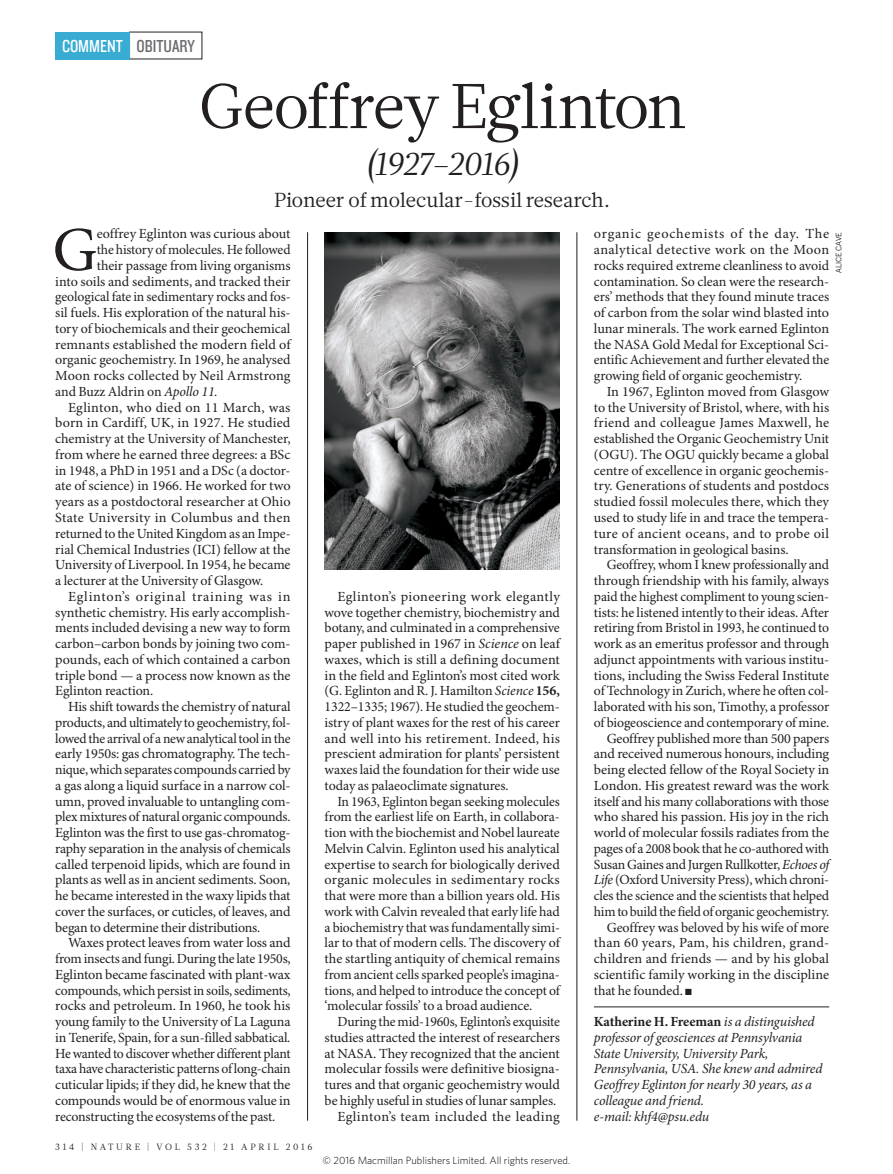
<style>
.page{position:relative;width:893px;height:1174px;background:#fff}
.page>*{position:absolute;margin:0;border:0;box-sizing:border-box;transform-origin:0 0}
.HEAD_42{font:63px "Glosa Math";letter-spacing:-.025em;color:#231f20}
.BODY_DROP_CAP{font:62.4px "Minion Pro";color:#231f20}
.OBIT_DATES{font:italic 31.5px "Glosa Math";letter-spacing:-.04em;color:#231f20}
.OBIT_INTRO{font:20.25px "Glosa Math";color:#231f20}
.t1{font:18px "Knockout 29 Junior Ltweight";color:#6c6d70}
.BODY_INDENT{font:13.95px/15.8px "Minion Pro";letter-spacing:-.01em;color:#231f20;text-align:justify}
.BODY_DROP_CAP-2{font:13.95px "Minion Pro";letter-spacing:-.005em;color:#231f20}
.AUTHOR_DETAILS{font:italic 13.95px/15.8px "Minion Pro";letter-spacing:-.015em;color:#231f20}
.BODY_INDENT-2{font:13.95px "Minion Pro";letter-spacing:.03em;color:#231f20}
.EMAIL{font:italic 13.95px "Minion Pro";letter-spacing:-.01em;color:#231f20}
.t2{font:300 10.5px "Whitney";color:#000}
.t3{font:9px "Glosa Math";letter-spacing:.3em;color:#231f20}
.PIC_CREDIT{font:7.5px "News Gothic MTOT";color:#231f20}
.s1{color:#fff}
.s2{font-style:italic}
.s3{font-weight:700}
.s4{font-weight:700;font-style:normal}
</style>
<div class="page">
<hr style="left:594px;top:1006px;width:235px;height:1px;background:#231f20">
<img style="left:325px;top:232px;width:235px;height:337px">
<hr style="left:577px;top:232px;width:1px;height:888px;background:#231f20">
<hr style="left:307px;top:232px;width:1px;height:888px;background:#231f20">
<div style="left:55px;top:32px;width:75px;height:27px;background:#38acd2"></div>
<p class="t1" style="left:62px;top:34px;width:134px"><span class="s1">COMMENT</span> OBITUARY</p>
<p class="HEAD_42" style="left:199px;top:65px;width:488px">Geoffrey Eglinton</p>
<p class="OBIT_DATES" style="left:365px;top:144px;width:156px">(1927–2016)</p>
<p class="OBIT_INTRO" style="left:274px;top:186px;width:338px">Pioneer of molecular-fossil research.</p>
<p class="BODY_DROP_CAP" style="left:53px;top:213px;width:46px">G</p>
<p class="BODY_DROP_CAP-2" style="left:97px;top:225px;width:195px">eoffrey Eglinton was curious about</p>
<p class="BODY_DROP_CAP-2" style="left:97px;top:241px;width:195px">the history of molecules. He followed</p>
<p class="BODY_DROP_CAP-2" style="left:97px;top:257px;width:195px">their passage from living organisms</p>
<p class="BODY_DROP_CAP-2" style="left:55px;top:273px;width:237px">into soils and sediments, and tracked their</p>
<p class="BODY_DROP_CAP-2" style="left:55px;top:288px;width:237px">geological fate in sedimentary rocks and fos-</p>
<p class="BODY_DROP_CAP-2" style="left:55px;top:304px;width:237px">sil fuels. His exploration of the natural his-</p>
<p class="BODY_DROP_CAP-2" style="left:55px;top:320px;width:237px">tory of biochemicals and their geochemical</p>
<p class="BODY_DROP_CAP-2" style="left:55px;top:336px;width:237px">remnants established the modern field of</p>
<p class="BODY_DROP_CAP-2" style="left:55px;top:351px;width:237px">organic geochemistry. In 1969, he analysed</p>
<p class="BODY_DROP_CAP-2" style="left:55px;top:367px;width:237px">Moon rocks collected by Neil Armstrong</p>
<p class="BODY_DROP_CAP-2" style="left:55px;top:383px;width:164px">and Buzz Aldrin on <span class="s2">Apollo 11.</span></p>
<p class="BODY_INDENT" style="left:55px;top:400px;width:237px;text-indent:13px">Eglinton, who died on 11 March, was born in Cardiff, UK, in 1927. He studied chemistry at the University of Manchester, from where he earned three degrees: a BSc in 1948, a PhD in 1951 and a DSc (a doctor&shy;ate of science) in 1966. He worked for two years as a postdoctoral researcher at Ohio State University in Columbus and then returned to the United Kingdom as an Impe&shy;rial Chemical Industries (ICI) fellow at the University of Liverpool. In 1954, he became a lecturer at the University of Glasgow.</p>
<p class="BODY_INDENT" style="left:55px;top:589px;width:237px;text-indent:13px">Eglinton’s original training was in synthetic chemistry. His early accomplish&shy;ments included devising a new way to form carbon–carbon bonds by joining two com&shy;pounds, each of which contained a carbon triple bond — a process now known as the Eglinton reaction.</p>
<p class="BODY_INDENT" style="left:55px;top:699px;width:237px;text-indent:13px">His shift towards the chemistry of natural products, and ultimately to geochemistry, fol&shy;lowed the arrival of a new analytical tool in the early 1950s: gas chromatography. The tech&shy;nique, which separates compounds carried by a gas along a liquid surface in a narrow col&shy;umn, proved invaluable to untangling com&shy;plex mixtures of natural organic compounds.<br>Eglinton was the first to use gas-chromatog&shy;raphy separation in the analysis of chemicals called terpenoid lipids, which are found in plants as well as in ancient sediments. Soon, he became interested in the waxy lipids that cover the surfaces, or cuticles, of leaves, and began to determine their distributions.</p>
<p class="BODY_INDENT" style="left:55px;top:935px;width:237px;text-indent:13px">Waxes protect leaves from water loss and from insects and fungi. During the late 1950s, Eglinton became fascinated with plant-wax compounds, which persist in soils, sediments, rocks and petroleum. In 1960, he took his young family to the University of La Laguna in Tenerife, Spain, for a sun-filled sabbatical.<br>He wanted to discover whether different plant taxa have characteristic patterns of long-chain cuticular lipids; if they did, he knew that the compounds would be of enormous value in reconstructing the ecosystems of the past.</p>
<p class="t3" style="left:55px;top:1141px;width:259px">314 | NATURE | VOL 532 | 21 APRIL 2016</p>
<p class="BODY_INDENT" style="left:325px;top:589px;width:237px;text-indent:13px">Eglinton’s pioneering work elegantly wove together chemistry, biochemistry and botany, and culminated in a comprehensive paper published in 1967 in <span class="s2">Science</span> on leaf waxes, which is still a defining document in the field and Eglinton’s most cited work (G. Eglinton and R. J. Hamilton <span class="s2">Science</span> <span class="s3">156, </span>1322–1335; 1967). He studied the geochem&shy;istry of plant waxes for the rest of his career and well into his retirement. Indeed, his prescient admiration for plants’ persistent waxes laid the foundation for their wide use today as palaeoclimate signatures.</p>
<p class="BODY_INDENT" style="left:325px;top:794px;width:237px;text-indent:13px">In 1963, Eglinton began seeking molecules from the earliest life on Earth, in collabora&shy;tion with the biochemist and Nobel laureate Melvin Calvin. Eglinton used his analytical expertise to search for biologically derived organic molecules in sedimentary rocks that were more than a billion years old. His work with Calvin revealed that early life had a biochemistry that was fundamentally simi&shy;lar to that of modern cells. The discovery of the startling antiquity of chemical remains from ancient cells sparked people’s imagina&shy;tions, and helped to introduce the concept of ‘molecular fossils’ to a broad audience.</p>
<p class="BODY_INDENT" style="left:325px;top:1014px;width:237px;text-indent:13px">During the mid-1960s, Eglinton’s exquisite studies attracted the interest of researchers at NASA. They recognized that the ancient molecular fossils were definitive biosigna&shy;tures and that organic geochemistry would be highly useful in studies of lunar samples.</p>
<p class="BODY_INDENT-2" style="left:337px;top:1107px;width:224px">Eglinton’s team included the leading</p>
<p class="t2" style="left:323px;top:1153px;width:249px">© 2016 Macmillan Publishers Limited. All rights reserved.</p>
<p class="BODY_INDENT" style="left:594px;top:227px;width:237px">organic geochemists of the day. The analytical detective work on the Moon rocks required extreme cleanliness to avoid contamination. So clean were the research&shy;ers’ methods that they found minute traces of carbon from the solar wind blasted into lunar minerals. The work earned Eglinton the NASA Gold Medal for Exceptional Sci&shy;entific Achievement and further elevated the growing field of organic geochemistry.</p>
<p class="BODY_INDENT" style="left:594px;top:384px;width:237px;text-indent:13px">In 1967, Eglinton moved from Glasgow to the University of Bristol, where, with his friend and colleague James Maxwell, he established the Organic Geochemistry Unit (OGU). The OGU quickly became a global centre of excellence in organic geochemis&shy;try. Generations of students and postdocs studied fossil molecules there, which they used to study life in and trace the tempera&shy;ture of ancient oceans, and to probe oil transformation in geological basins.</p>
<p class="BODY_INDENT" style="left:594px;top:557px;width:237px;text-indent:13px">Geoffrey, whom I knew professionally and through friendship with his family, always paid the highest compliment to young scien&shy;tists: he listened intently to their ideas. After retiring from Bristol in 1993, he continued to work as an emeritus professor and through adjunct appointments with various institu&shy;tions, including the Swiss Federal Institute of Technology in Zurich, where he often col&shy;laborated with his son, Timothy, a professor of biogeoscience and contemporary of mine.</p>
<p class="BODY_INDENT" style="left:594px;top:731px;width:237px;text-indent:13px">Geoffrey published more than 500 papers and received numerous honours, including being elected fellow of the Royal Society in London. His greatest reward was the work itself and his many collaborations with those who shared his passion. His joy in the rich world of molecular fossils radiates from the pages of a 2008 book that he co-authored with Susan Gaines and Jurgen Rullkotter, <span class="s2">Echoes of Life</span> (Oxford University Press), which chroni&shy;cles the science and the scientists that helped him to build the field of organic geochemistry.</p>
<p class="BODY_INDENT" style="left:594px;top:920px;width:237px;text-indent:13px">Geoffrey was beloved by his wife of more than 60 years, Pam, his children, grand&shy;children and friends — and by his global scientific family working in the discipline that he founded. ■</p>
<p class="AUTHOR_DETAILS" style="left:594px;top:1014px;width:230px"><span class="s4">Katherine H. Freeman</span> is a distinguished professor of geosciences at Pennsylvania State University, University Park, Pennsylvania, USA. She knew and admired Geoffrey Eglinton for nearly 30 years, as a colleague and friend.</p>
<p class="EMAIL" style="left:594px;top:1107px;width:117px">e-mail: khf4@psu.edu</p>
<p class="PIC_CREDIT" style="left:834px;top:273px;width:42px;rotate:-90deg">ALICE CAVE</p>
</div>
